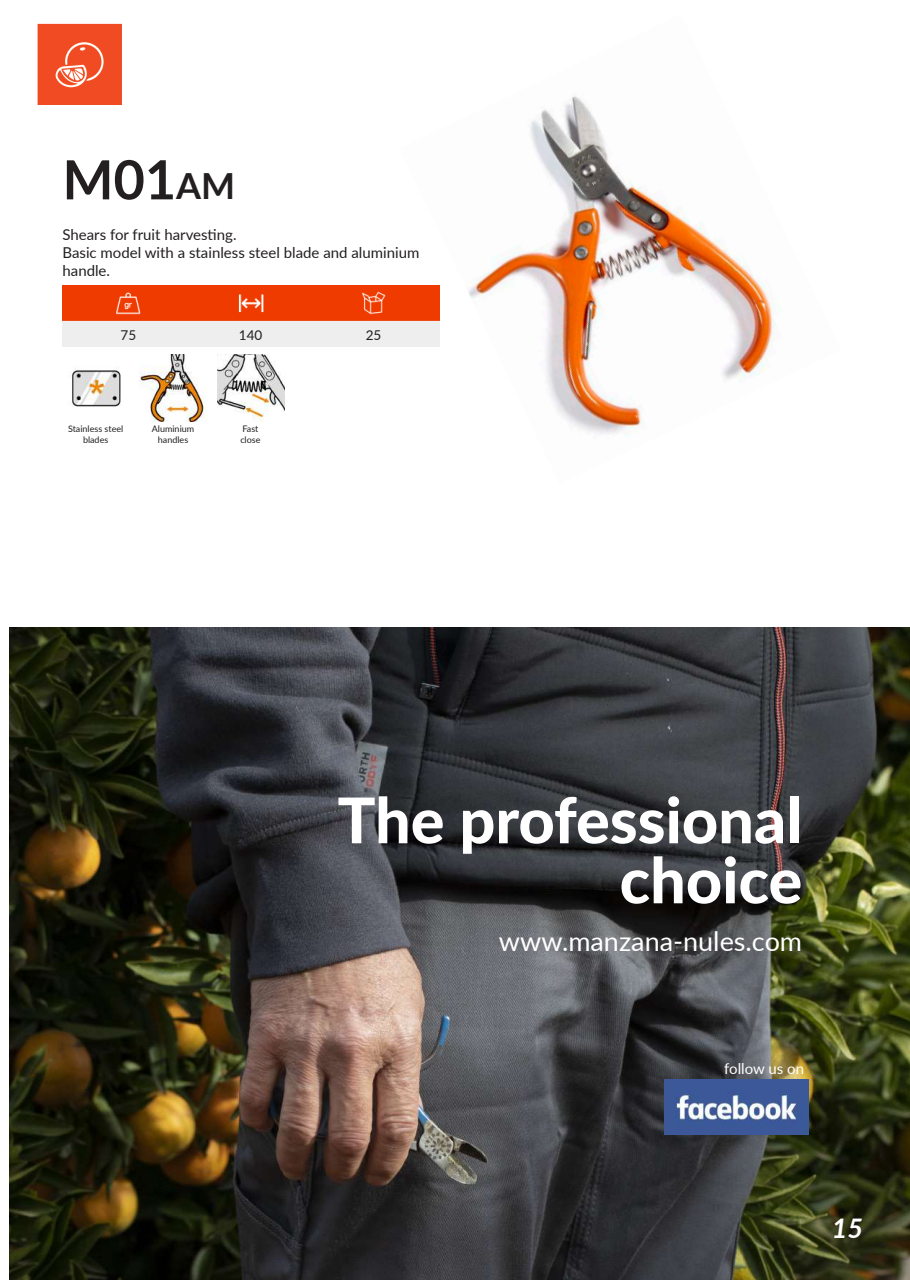
<style>
.page{position:relative;width:910px;height:1280px;background:#fff}
.page>*{position:absolute;margin:0;border:0;box-sizing:border-box;transform-origin:0 0}
.t1{font:800 63px/60px "Lato";color:#fff;text-align:right}
.t2{font:700 54px "Lato";color:#231f20}
.t3{font:27px "Lato";color:#fff}
.t4{font:italic 700 27px "Lato";color:#fff}
.t5{font:15px/18px "Lato";color:#231f20}
.t6{font:15px "Lato";color:#fff}
.t7{font:13.5px "Lato";color:#231f20}
.t8{font:9px/10.8px "Lato";color:#231f20;text-align:center}
.s1{font-size:36px}
</style>
<div class="page">
<img style="left:9px;top:23px;width:901px;height:605px">
<img style="left:9px;top:628px;width:901px;height:652px">
<img style="left:400px;top:23px;width:441px;height:461px">
<img style="left:664px;top:1080px;width:145px;height:54px">
<img style="left:63px;top:354px;width:67px;height:68px">
<img style="left:140px;top:354px;width:67px;height:68px">
<img style="left:217px;top:354px;width:68px;height:68px">
<img style="left:62px;top:285px;width:377px;height:62px">
<img style="left:114px;top:289px;width:28px;height:29px">
<img style="left:236px;top:289px;width:29px;height:29px">
<img style="left:359px;top:289px;width:29px;height:29px">
<h2 class="t2" style="left:63px;top:140px;width:174px">M01<span class="s1">AM</span></h2>
<p class="t5" style="left:63px;top:225px;width:358px">Shears for fruit harvesting.<br>Basic model with a stainless steel blade and aluminium handle.</p>
<p class="t7" style="left:121px;top:326px;width:17px">75</p>
<p class="t7" style="left:239px;top:326px;width:25px">140</p>
<p class="t7" style="left:366px;top:326px;width:17px">25</p>
<p class="t8" style="left:68px;top:423px;width:57px">Stainless steel blades</p>
<p class="t8" style="left:152px;top:423px;width:44px">Aluminium handles</p>
<p class="t8" style="left:240px;top:423px;width:22px;text-align:left">Fast close</p>
<h1 class="t1" style="left:337px;top:788px;width:466px">The professional choice</h1>
<h3 class="t3" style="left:499px;top:922px;width:305px">www.manzana-nules.com</h3>
<p class="t6" style="left:724px;top:1058px;width:81px">follow us on</p>
<h3 class="t4" style="left:832px;top:1208px;width:33px">15</h3>
</div>
